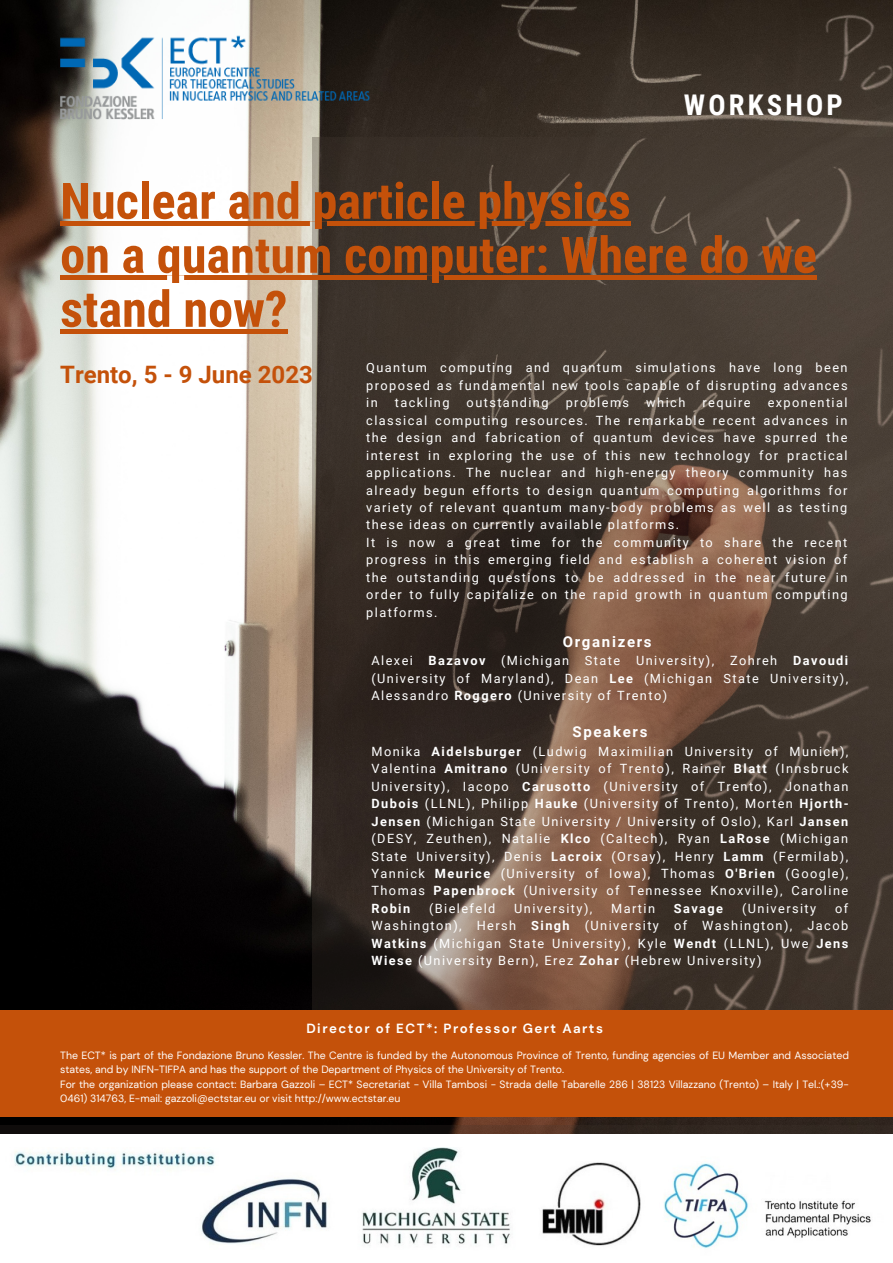
<style>
.page{position:relative;width:893px;height:1263px;background:#fff}
.page>*{position:absolute;margin:0;border:0;box-sizing:border-box;transform-origin:0 0}
.t1{font:700 50.25px/54px "Roboto Condensed";color:#c4510a}
.t2{font:700 28.5px "Roboto Condensed";letter-spacing:.11em;color:#fff}
.t3{font:700 24px "Roboto";color:#c4510a}
.t4{font:700 15px "Roboto";letter-spacing:.11em;color:#fff}
.t5{font:700 13.27px "DM Sans";letter-spacing:.11em;color:#fff}
.t6{font:12.75px/17.5px "Roboto";letter-spacing:.115em;color:#fff;text-align:justify}
.t7{font:700 12.75px "Roboto";letter-spacing:.11em;color:#fff}
.t8{font:10.5px/14.6px "DM Sans";color:#fff}
.s1{font-weight:700}
</style>
<div class="page">
<img style="left:0;top:0;width:893px;height:1126px">
<svg style="left:0;top:1126px;width:893px;height:8px;background:#261b16"></svg>
<img style="left:60px;top:32px;width:311px;height:88px">
<svg style="left:312px;top:136px;width:581px;height:874px;background:#4b3c32"></svg>
<div style="left:0;top:1010px;width:893px;height:107px;background:#c4510a"></div>
<img style="left:14px;top:1147px;width:857px;height:102px">
<hr style="left:60px;top:222px;width:571px;height:4px;background:#c4510a">
<hr style="left:60px;top:276px;width:757px;height:4px;background:#c4510a">
<hr style="left:60px;top:330px;width:227px;height:4px;background:#c4510a">
<p class="t2" style="left:684px;top:89px;width:160px">WORKSHOP</p>
<p class="t1" style="left:60px;top:175px;width:572px">Nuclear and particle physics</p>
<p class="t1" style="left:60px;top:229px;width:758px">on a quantum computer: Where do we stand now?</p>
<p class="t3" style="left:60px;top:360px;width:254px">Trento, 5 - 9 June 2023</p>
<p class="t6" style="left:366px;top:359px;width:483px">Quantum computing and quantum simulations have long been proposed as fundamental new tools capable of disrupting advances in</p>
<p class="t6" style="left:366px;top:394px;width:483px;text-indent:401px">exponential classical computing resources. The remarkable recent advances in the design and fabrication of quantum devices have spurred the interest in exploring the use of this new technology for practical applications. The nuclear and high-energy theory community has already begun efforts to design quantum computing algorithms for variety of relevant quantum many-body problems as well as testing these ideas on currently available platforms.</p>
<p class="t6" style="left:366px;top:534px;width:483px">It is now a great time for the community to share the recent progress in this emerging field and establish a coherent vision of the outstanding questions to be addressed in the near future in order to fully capitalize on the rapid growth in quantum computing platforms.</p>
<p class="t4" style="left:563px;top:633px;width:90px">Organizers</p>
<p class="t6" style="left:371px;top:652px;width:478px">Alexei <span class="s1">Bazavov</span> (Michigan State University), Zohreh <span class="s1">Davoudi </span>(University of Maryland), Dean <span class="s1">Lee</span> (Michigan State University), Alessandro <span class="s1">Roggero</span> (University of Trento)</p>
<p class="t4" style="left:572px;top:723px;width:76px">Speakers</p>
<p class="t6" style="left:371px;top:743px;width:478px">Monika <span class="s1">Aidelsburger</span> (Ludwig Maximilian University of Munich), Valentina <span class="s1">Amitrano</span> (University of Trento), Rainer <span class="s1">Blatt</span> (Innsbruck University), Iacopo <span class="s1">Carusotto</span> (University of Trento), Jonathan <span class="s1">Dubois</span> (LLNL), Philipp <span class="s1">Hauke</span> (University of Trento), Morten <span class="s1">Hjorth-Jensen</span> (Michigan State University / University of Oslo), Karl <span class="s1">Jansen </span>(DESY, Zeuthen), Natalie <span class="s1">Klco</span> (Caltech), Ryan <span class="s1">LaRose</span> (Michigan State University), Denis <span class="s1">Lacroix</span> (Orsay), Henry <span class="s1">Lamm</span> (Fermilab), Yannick <span class="s1">Meurice</span> (University of Iowa), Thomas <span class="s1">O'Brien</span> (Google), Thomas <span class="s1">Papenbrock</span> (University of Tennessee Knoxville), Caroline <span class="s1">Robin</span></p>
<p class="t6" style="left:395px;top:394px;width:56px">tackling</p>
<p class="t6" style="left:466px;top:394px;width:83px">outstanding</p>
<p class="t6" style="left:565px;top:394px;width:65px">problems</p>
<p class="t6" style="left:646px;top:394px;width:41px">which</p>
<p class="t6" style="left:702px;top:394px;width:50px">require</p>
<p class="t6" style="left:429px;top:900px;width:68px">(Bielefeld</p>
<p class="t6" style="left:514px;top:900px;width:80px">University),</p>
<p class="t6" style="left:611px;top:900px;width:45px">Martin</p>
<p class="t7" style="left:674px;top:901px;width:51px">Savage</p>
<p class="t6" style="left:742px;top:900px;width:76px">(University</p>
<p class="t6" style="left:371px;top:900px;width:478px;text-indent:464px">of Washington), Hersh <span class="s1">Singh</span> (University of Washington), Jacob <span class="s1">Watkins</span> (Michigan State University), Kyle <span class="s1">Wendt</span> (LLNL), Uwe <span class="s1">Jens Wiese</span> (University Bern), Erez <span class="s1">Zohar</span> (Hebrew University)</p>
<p class="t5" style="left:306px;top:1020px;width:298px">Director of ECT*: Professor Gert Aarts</p>
<p class="t8" style="left:60px;top:1047px;width:790px">The ECT* is part of the Fondazione Bruno Kessler. The Centre is funded by the Autonomous Province of Trento, funding agencies of EU Member and Associated states, and by INFN-TIFPA and has the support of the Department of Physics of the University of Trento.</p>
<p class="t8" style="left:60px;top:1077px;width:790px">For the organization please contact: Barbara Gazzoli – ECT* Secretariat - Villa Tambosi - Strada delle Tabarelle 286 | 38123 Villazzano (Trento) – Italy | Tel.:(+39-<br>0461) 314763, E-mail: gazzoli@ectstar.eu or visit http://www.ectstar.eu</p>
</div>
